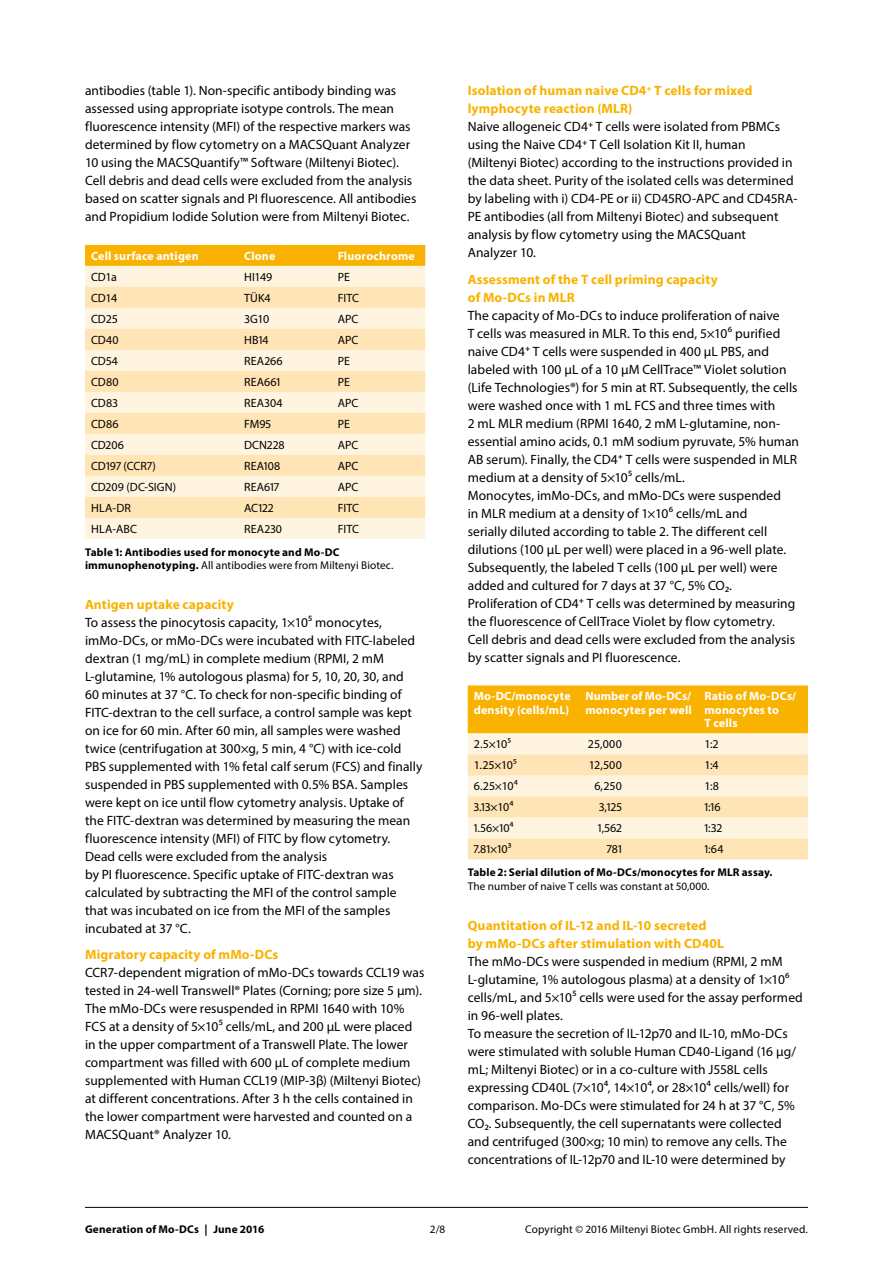
<style>
.page{position:relative;width:893px;height:1263px;background:#fff}
.page>*{position:absolute;margin:0;border:0;box-sizing:border-box;transform-origin:0 0}
.t1{font:13.5px/18px "Myriad Pro";letter-spacing:.005em;color:#000}
.t2{font:700 13.5px/18px "Myriad Pro";letter-spacing:.01em;color:#f9b200}
.t3{font:12px "Myriad Pro";letter-spacing:.01em;color:#000}
.t4{font:700 12px/13.5px "Myriad Pro";letter-spacing:.015em;color:#fff}
.t5{font:700 11.25px/13.5px "Myriad Pro";letter-spacing:.015em;color:#000}
.t6{font:11.25px "Myriad Pro";letter-spacing:.01em;color:#000}
.s1{font-weight:400}
.s2{font-weight:700;color:#f9b200}
</style>
<div class="page">
<div style="left:85px;top:245px;width:340px;height:21px;background:#f9b200"></div>
<div style="left:85px;top:266px;width:340px;height:273px;background:#fff4e0"></div>
<svg style="left:85px;top:287px;width:340px;height:231px;background:#ffebc8"></svg>
<svg style="left:468px;top:685px;width:340px;height:174px;background:#fddc93"></svg>
<hr style="left:85px;top:1207px;width:723px;height:1px;background:#000">
<p class="t1" style="left:85px;top:81px;width:333px">antibodies (table 1). Non-specific antibody binding was assessed using appropriate isotype controls. The mean fluorescence intensity (MFI) of the respective markers was determined by flow cytometry on a MACSQuant Analyzer 10 using the MACSQuantify™ Software (Miltenyi Biotec).<br>Cell debris and dead cells were excluded from the analysis based on scatter signals and PI fluorescence. All antibodies and Propidium Iodide Solution were from Miltenyi Biotec.</p>
<p class="t4" style="left:91px;top:249px;width:109px">Cell surface antigen</p>
<p class="t4" style="left:244px;top:249px;width:33px">Clone</p>
<p class="t4" style="left:338px;top:249px;width:79px">Fluorochrome</p>
<p class="t3" style="left:91px;top:269px;width:27px">CD1a</p>
<p class="t3" style="left:244px;top:269px;width:30px">HI149</p>
<p class="t3" style="left:338px;top:269px;width:14px">PE</p>
<p class="t3" style="left:91px;top:290px;width:28px">CD14</p>
<p class="t3" style="left:244px;top:290px;width:28px">TÜK4</p>
<p class="t3" style="left:338px;top:290px;width:23px">FITC</p>
<p class="t3" style="left:91px;top:311px;width:29px">CD25</p>
<p class="t3" style="left:244px;top:311px;width:27px">3G10</p>
<p class="t3" style="left:338px;top:311px;width:22px">APC</p>
<p class="t3" style="left:91px;top:332px;width:29px">CD40</p>
<p class="t3" style="left:244px;top:332px;width:26px">HB14</p>
<p class="t3" style="left:338px;top:332px;width:22px">APC</p>
<p class="t3" style="left:91px;top:353px;width:28px">CD54</p>
<p class="t3" style="left:244px;top:353px;width:40px">REA266</p>
<p class="t3" style="left:338px;top:353px;width:14px">PE</p>
<p class="t3" style="left:91px;top:374px;width:29px">CD80</p>
<p class="t3" style="left:244px;top:374px;width:38px">REA661</p>
<p class="t3" style="left:338px;top:374px;width:14px">PE</p>
<p class="t3" style="left:91px;top:395px;width:28px">CD83</p>
<p class="t3" style="left:244px;top:395px;width:40px">REA304</p>
<p class="t3" style="left:338px;top:395px;width:22px">APC</p>
<p class="t3" style="left:91px;top:416px;width:29px">CD86</p>
<p class="t3" style="left:244px;top:416px;width:29px">FM95</p>
<p class="t3" style="left:338px;top:416px;width:14px">PE</p>
<p class="t3" style="left:91px;top:437px;width:34px">CD206</p>
<p class="t3" style="left:244px;top:437px;width:42px">DCN228</p>
<p class="t3" style="left:338px;top:437px;width:22px">APC</p>
<p class="t3" style="left:91px;top:458px;width:66px">CD197 (CCR7)</p>
<p class="t3" style="left:244px;top:458px;width:38px">REA108</p>
<p class="t3" style="left:338px;top:458px;width:22px">APC</p>
<p class="t3" style="left:91px;top:479px;width:87px">CD209 (DC-SIGN)</p>
<p class="t3" style="left:244px;top:479px;width:37px">REA617</p>
<p class="t3" style="left:338px;top:479px;width:22px">APC</p>
<p class="t3" style="left:91px;top:500px;width:42px">HLA-DR</p>
<p class="t3" style="left:244px;top:500px;width:31px">AC122</p>
<p class="t3" style="left:338px;top:500px;width:23px">FITC</p>
<p class="t3" style="left:91px;top:521px;width:48px">HLA-ABC</p>
<p class="t3" style="left:244px;top:521px;width:40px">REA230</p>
<p class="t3" style="left:338px;top:521px;width:23px">FITC</p>
<p class="t5" style="left:85px;top:545px;width:310px">Table 1: Antibodies used for monocyte and Mo-DC immunophenotyping. <span class="s1">All antibodies were from Miltenyi Biotec.</span></p>
<p class="t2" style="left:85px;top:595px;width:150px">Antigen uptake capacity</p>
<p class="t1" style="left:85px;top:613px;width:339px">To assess the pinocytosis capacity, 1×10⁵ monocytes, imMo-DCs, or mMo-DCs were incubated with FITC-labeled dextran (1 mg/mL) in complete medium (RPMI, 2 mM L-glutamine, 1% autologous plasma) for 5, 10, 20, 30, and<br>60 minutes at 37 °C. To check for non-specific binding of FITC-dextran to the cell surface, a control sample was kept on ice for 60 min. After 60 min, all samples were washed twice (centrifugation at 300×g, 5 min, 4 °C) with ice-cold PBS supplemented with 1% fetal calf serum (FCS) and finally suspended in PBS supplemented with 0.5% BSA. Samples were kept on ice until flow cytometry analysis. Uptake of the FITC-dextran was determined by measuring the mean fluorescence intensity (MFI) of FITC by flow cytometry.<br>Dead cells were excluded from the analysis<br>by PI fluorescence. Specific uptake of FITC-dextran was calculated by subtracting the MFI of the control sample that was incubated on ice from the MFI of the samples incubated at 37 °C.</p>
<p class="t2" style="left:85px;top:945px;width:195px">Migratory capacity of mMo-DCs</p>
<p class="t1" style="left:85px;top:964px;width:341px">CCR7-dependent migration of mMo-DCs towards CCL19 was tested in 24-well Transwell® Plates (Corning; pore size 5 µm).<br>The mMo-DCs were resuspended in RPMI 1640 with 10% FCS at a density of 5×10⁵ cells/mL, and 200 µL were placed in the upper compartment of a Transwell Plate. The lower compartment was filled with 600 µL of complete medium supplemented with Human CCL19 (MIP-3β) (Miltenyi Biotec) at different concentrations. After 3 h the cells contained in the lower compartment were harvested and counted on a MACSQuant® Analyzer 10.</p>
<p class="t1" style="left:468px;top:81px;width:331px"><span class="s2">Isolation of human naive CD4</span><sup>+</sup> <span class="s2">T cells for mixed lymphocyte reaction (MLR)<br></span>Naive allogeneic CD4<sup>+</sup> T cells were isolated from PBMCs using the Naive CD4<sup>+</sup> T Cell Isolation Kit II, human (Miltenyi Biotec) according to the instructions provided in the data sheet. Purity of the isolated cells was determined by labeling with i) CD4-PE or ii) CD45RO-APC and CD45RA-PE antibodies (all from Miltenyi Biotec) and subsequent analysis by flow cytometry using the MACSQuant Analyzer 10.</p>
<p class="t2" style="left:468px;top:270px;width:252px">Assessment of the T cell priming capacity of Mo-DCs in MLR</p>
<p class="t1" style="left:468px;top:306px;width:333px">The capacity of Mo-DCs to induce proliferation of naive<br>T cells was measured in MLR. To this end, 5×10⁶ purified naive CD4<sup>+</sup> T cells were suspended in 400 µL PBS, and labeled with 100 µL of a 10 µM CellTrace™ Violet solution (Life Technologies®) for 5 min at RT. Subsequently, the cells were washed once with 1 mL FCS and three times with<br>2 mL MLR medium (RPMI 1640, 2 mM L-glutamine, non&shy;essential amino acids, 0.1 mM sodium pyruvate, 5% human AB serum). Finally, the CD4<sup>+</sup> T cells were suspended in MLR medium at a density of 5×10⁵ cells/mL.<br>Monocytes, imMo-DCs, and mMo-DCs were suspended<br>in MLR medium at a density of 1×10⁶ cells/mL and<br>serially diluted according to table 2. The different cell dilutions (100 µL per well) were placed in a 96-well plate.<br>Subsequently, the labeled T cells (100 µL per well) were added and cultured for 7 days at 37 °C, 5% CO₂.<br>Proliferation of CD4<sup>+</sup> T cells was determined by measuring the fluorescence of CellTrace Violet by flow cytometry.<br>Cell debris and dead cells were excluded from the analysis by scatter signals and PI fluorescence.</p>
<p class="t4" style="left:474px;top:689px;width:99px">Mo-DC/monocyte density (cells/mL)</p>
<p class="t4" style="left:585px;top:689px;width:108px">Number of Mo-DCs/ monocytes per well</p>
<p class="t4" style="left:704px;top:689px;width:93px">Ratio of Mo-DCs/ monocytes to<br>T cells</p>
<p class="t3" style="left:474px;top:737px;width:39px">2.5×10⁵</p>
<p class="t3" style="left:588px;top:737px;width:35px">25,000</p>
<p class="t3" style="left:704px;top:737px;width:16px">1:2</p>
<p class="t3" style="left:474px;top:758px;width:45px">1.25×10⁵</p>
<p class="t3" style="left:589px;top:758px;width:35px">12,500</p>
<p class="t3" style="left:704px;top:758px;width:16px">1:4</p>
<p class="t3" style="left:474px;top:779px;width:46px">6.25×10⁴</p>
<p class="t3" style="left:594px;top:779px;width:29px">6,250</p>
<p class="t3" style="left:704px;top:779px;width:16px">1:8</p>
<p class="t3" style="left:474px;top:800px;width:41px">3.13×10⁴</p>
<p class="t3" style="left:599px;top:800px;width:24px">3,125</p>
<p class="t3" style="left:704px;top:800px;width:18px">1:16</p>
<p class="t3" style="left:474px;top:821px;width:42px">1.56×10⁴</p>
<p class="t3" style="left:598px;top:821px;width:26px">1,562</p>
<p class="t3" style="left:704px;top:821px;width:19px">1:32</p>
<p class="t3" style="left:474px;top:842px;width:39px">7.81×10³</p>
<p class="t3" style="left:607px;top:842px;width:17px">781</p>
<p class="t3" style="left:704px;top:842px;width:20px">1:64</p>
<p class="t5" style="left:468px;top:865px;width:306px">Table 2: Serial dilution of Mo-DCs/monocytes for MLR assay.</p>
<p class="t6" style="left:468px;top:879px;width:243px">The number of naive T cells was constant at 50,000.</p>
<p class="t2" style="left:468px;top:915px;width:258px">Quantitation of IL-12 and IL-10 secreted by mMo-DCs after stimulation with CD40L</p>
<p class="t1" style="left:468px;top:952px;width:337px">The mMo-DCs were suspended in medium (RPMI, 2 mM L-glutamine, 1% autologous plasma) at a density of 1×10⁶ cells/mL, and 5×10⁵ cells were used for the assay performed in 96-well plates.<br>To measure the secretion of IL-12p70 and IL-10, mMo-DCs were stimulated with soluble Human CD40-Ligand (16 µg/ mL; Miltenyi Biotec) or in a co-culture with J558L cells expressing CD40L (7×10⁴, 14×10⁴, or 28×10⁴ cells/well) for comparison. Mo-DCs were stimulated for 24 h at 37 °C, 5% CO₂. Subsequently, the cell supernatants were collected and centrifuged (300×g; 10 min) to remove any cells. The concentrations of IL-12p70 and IL-10 were determined by</p>
<p class="t5" style="left:85px;top:1222px;width:181px">Generation of Mo-DCs | June 2016</p>
<p class="t6" style="left:430px;top:1222px;width:17px">2/8</p>
<p class="t6" style="left:525px;top:1222px;width:284px">Copyright © 2016 Miltenyi Biotec GmbH. All rights reserved.</p>
</div>
